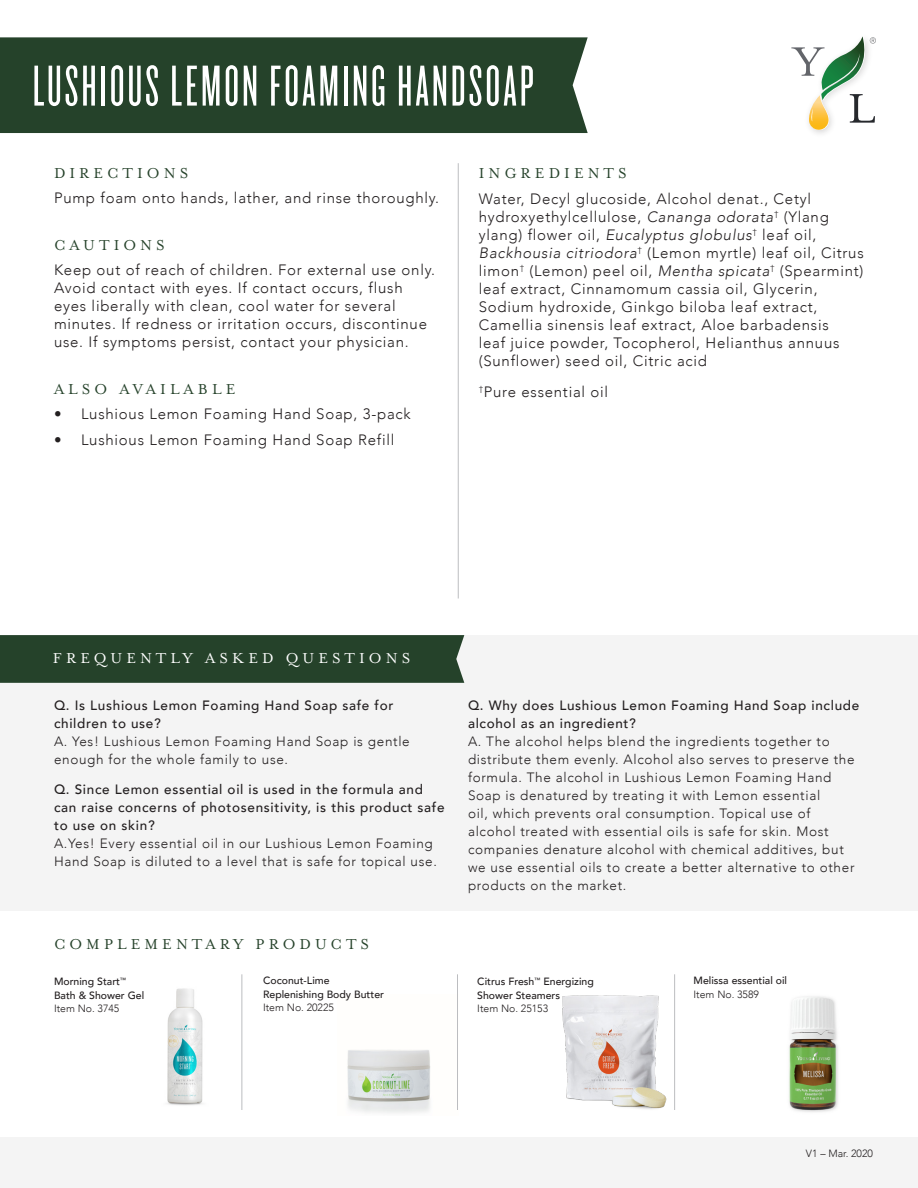
<style>
.page{position:relative;width:918px;height:1188px;background:#fff}
.page>*{position:absolute;margin:0;border:0;box-sizing:border-box;transform-origin:0 0}
.t1{font:60px "Knockout 26 Junior Flywght";letter-spacing:.05em;color:#fff}
.t2{font:16.5px "Mrs Eaves OT";letter-spacing:.25em;color:#25422a}
.t3{font:16.5px "Mrs Eaves OT";letter-spacing:.25em;color:#fff}
.t4{font:300 15px/18px "Avenir";letter-spacing:.05em;color:#231f20}
.t5{font:300 13.5px/18px "Avenir";letter-spacing:.05em;color:#231f20}
.t6{font:500 13.5px/18px "Avenir";letter-spacing:.05em;color:#231f20}
.t7{font:500 10.5px/13.5px "Avenir";color:#231f20}
.t8{font:300 10.5px "Avenir";color:#231f20}
.s1{font-style:italic}
.s2{font-weight:500}
.s3{font-weight:300}
.s4{font-weight:400}
</style>
<div class="page">
<img style="left:167px;top:988px;width:36px;height:117px">
<img style="left:347px;top:1050px;width:84px;height:63px">
<img style="left:562px;top:995px;width:105px;height:114px">
<img style="left:789px;top:996px;width:49px;height:116px">
<div style="left:0;top:635px;width:918px;height:275px;background:#f4f4f4"></div>
<hr style="left:458px;top:163px;width:1px;height:435px;background:#bcbdc0">
<svg style="left:791px;top:36px;width:85px;height:94px"></svg>
<hr style="left:242px;top:974px;width:1px;height:136px;background:#bcbdc0">
<hr style="left:457px;top:974px;width:1px;height:136px;background:#bcbdc0">
<hr style="left:674px;top:974px;width:1px;height:136px;background:#bcbdc0">
<div style="left:0;top:635px;width:464px;height:48px;background:#25422a"></div>
<div style="left:0;top:1137px;width:918px;height:51px;background:#f4f4f4"></div>
<div style="left:0;top:37px;width:588px;height:96px;background:#25422a"></div>
<p class="t1" style="left:33px;top:52px;width:502px">LUSHIOUS LEMON FOAMING HANDSOAP</p>
<p class="t2" style="left:54px;top:164px;width:136px">DIRECTIONS</p>
<p class="t4" style="left:54px;top:189px;width:387px">Pump foam onto hands, lather, and rinse thoroughly.</p>
<p class="t2" style="left:54px;top:236px;width:112px">CAUTIONS</p>
<p class="t4" style="left:54px;top:261px;width:382px">Keep out of reach of children. For external use only.<br>Avoid contact with eyes. If contact occurs, flush eyes liberally with clean, cool water for several minutes. If redness or irritation occurs, discontinue use. If symptoms persist, contact your physician.</p>
<p class="t2" style="left:54px;top:380px;width:183px">ALSO AVAILABLE</p>
<p class="t4" style="left:54px;top:405px;width:358px">• Lushious Lemon Foaming Hand Soap, 3-pack</p>
<p class="t4" style="left:54px;top:431px;width:342px">• Lushious Lemon Foaming Hand Soap Refill</p>
<p class="t2" style="left:479px;top:164px;width:149px">INGREDIENTS</p>
<p class="t4" style="left:479px;top:190px;width:386px">Water, Decyl glucoside, Alcohol denat., Cetyl hydroxyethylcellulose, <span class="s1">Cananga odorata</span><sup>†</sup> (Ylang ylang) flower oil, <span class="s1">Eucalyptus globulus</span><sup>†</sup> leaf oil, <span class="s1">Backhousia citriodora</span><sup>†</sup> (Lemon myrtle) leaf oil, Citrus limon<sup>†</sup> (Lemon) peel oil, <span class="s1">Mentha spicata</span><sup>†</sup> (Spearmint) leaf extract, Cinnamomum cassia oil, Glycerin, Sodium hydroxide, Ginkgo biloba leaf extract, Camellia sinensis leaf extract, Aloe barbadensis<br>leaf juice powder, Tocopherol, Helianthus annuus (Sunflower) seed oil, Citric acid</p>
<p class="t4" style="left:479px;top:383px;width:131px"><sup>†</sup>Pure essential oil</p>
<p class="t3" style="left:53px;top:649px;width:359px">FREQUENTLY ASKED QUESTIONS</p>
<p class="t5" style="left:54px;top:696px;width:357px"><span class="s2">Q. Is Lushious Lemon Foaming Hand Soap safe for children to use?<br></span>A. Yes! Lushious Lemon Foaming Hand Soap is gentle enough for the whole family to use.</p>
<p class="t6" style="left:54px;top:779px;width:392px">Q. Since Lemon essential oil is used in the formula and can raise concerns of photosensitivity, is this product safe to use on skin?<br><span class="s3">A.Yes! Every essential oil in our Lushious Lemon Foaming Hand Soap is diluted to a level that is safe for topical use.</span></p>
<p class="t2" style="left:54px;top:935px;width:317px">COMPLEMENTARY PRODUCTS</p>
<p class="t7" style="left:54px;top:974px;width:92px">Morning Start<sup>™<br></sup>Bath &amp; Shower Gel<br><span class="s3">Item No. 3745</span></p>
<p class="t7" style="left:263px;top:973px;width:122px">Coconut-Lime<br>Replenishing Body Butter<br><span class="s3">Item No. 20225</span></p>
<p class="t5" style="left:468px;top:696px;width:393px"><span class="s2">Q. Why does Lushious Lemon Foaming Hand Soap include alcohol as an ingredient?<br></span>A. The alcohol helps blend the ingredients together to distribute them evenly. Alcohol also serves to preserve the formula. The alcohol in Lushious Lemon Foaming Hand Soap is denatured by treating it with Lemon essential<br>oil, which prevents oral consumption. Topical use of alcohol treated with essential oils is safe for skin. Most companies denature alcohol with chemical additives, but we use essential oils to create a better alternative to other products on the market.</p>
<p class="t7" style="left:477px;top:974px;width:118px">Citrus Fresh<sup>™</sup> Energizing<br>Shower Steamers<br><span class="s3">Item No. 25153</span></p>
<p class="t7" style="left:694px;top:973px;width:95px">Melissa essential oil</p>
<p class="t8" style="left:694px;top:988px;width:67px">Item No. 3589</p>
<p class="t8" style="left:806px;top:1147px;width:69px">V1 <span class="s4">–</span> Mar. 2020</p>
</div>
